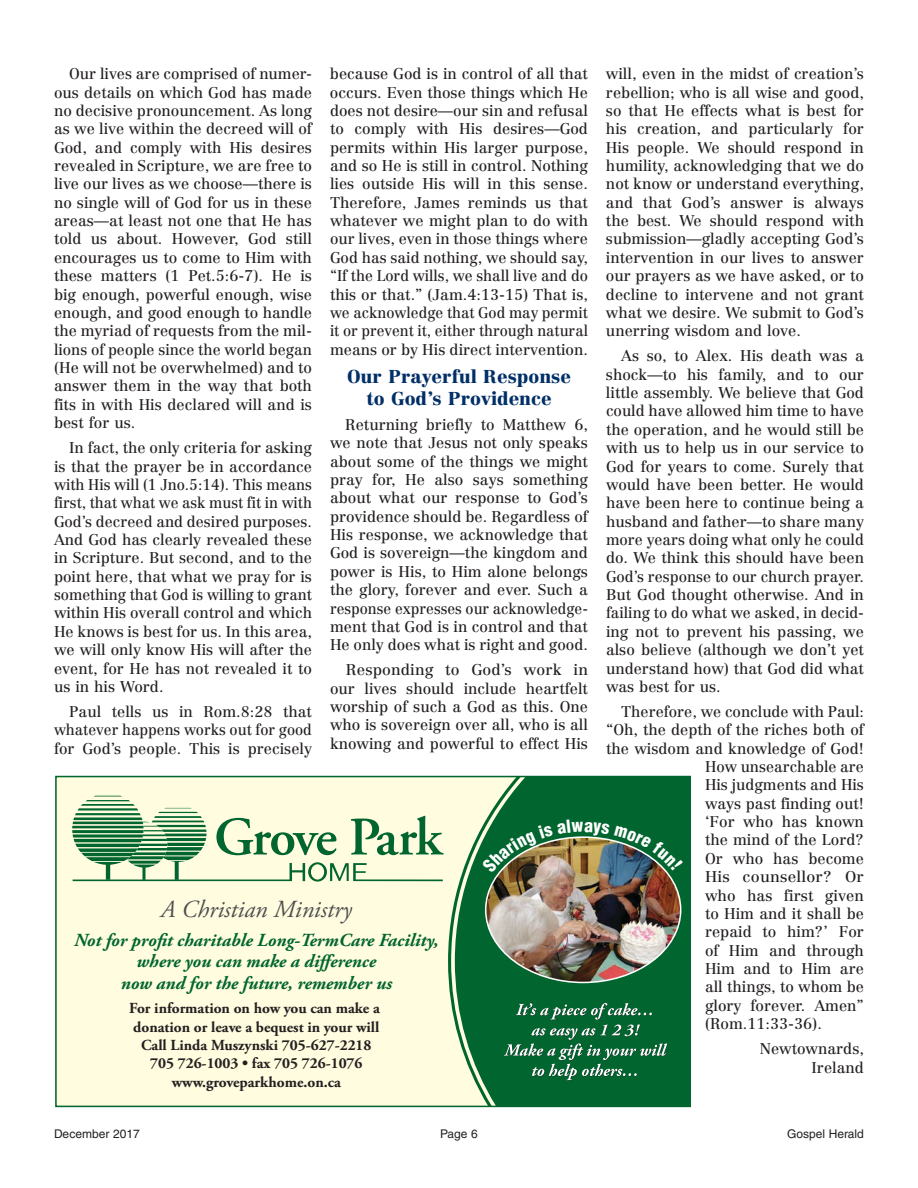
<style>
.page{position:relative;width:918px;height:1188px;background:#fff}
.page>*{position:absolute;margin:0;border:0;box-sizing:border-box;transform-origin:0 0}
.t1{font:italic 24.45px "Adobe Garamond Pro";color:#4d4d4f}
.t2{font:italic 700 18.45px/21.5px "Adobe Garamond Pro";color:#00652e;text-align:center}
.t3{font:900 18.3px/21.3px "Centennial";color:#002f67;text-align:center}
.t4{font:15.3px/18.3px "Centennial";color:#231f20;text-align:justify}
.t5{font:700 15.3px/18.5px "Adobe Garamond Pro";color:#231f20;text-align:center}
.t6{font:15.3px "Centennial";color:#231f20;scale:1.05 1}
.t7{font:12px "Helvetica";color:#231f20}
</style>
<div class="page">
<div style="left:56px;top:777px;width:634px;height:329px;background:#fffcdf"></div>
<div style="left:683px;top:777px;width:7px;height:329px;background:#00652e"></div>
<svg style="left:72px;top:777px;width:611px;height:329px"></svg>
<p class="t4" style="left:54px;top:65px;width:260px;text-indent:15px">Our lives are comprised of numer&shy;ous details on which God has made no decisive pronouncement. As long as we live within the decreed will of God, and comply with His desires revealed in Scripture, we are free to live our lives as we choose—there is no single will of God for us in these areas—at least not one that He has told us about. However, God still encourages us to come to Him with these matters (1 Pet.5:6-7). He is big enough, powerful enough, wise enough, and good enough to handle the myriad of requests from the mil&shy;lions of people since the world began (He will not be overwhelmed) and to answer them in the way that both fits in with His declared will and is best for us.</p>
<p class="t4" style="left:54px;top:439px;width:260px;text-indent:15px">In fact, the only criteria for asking is that the prayer be in accordance with His will (1 Jno.5:14). This means first, that what we ask must fit in with God’s decreed and desired purposes.<br>And God has clearly revealed these in Scripture. But second, and to the point here, that what we pray for is something that God is willing to grant within His overall control and which He knows is best for us. In this area, we will only know His will after the event, for He has not revealed it to us in his Word.</p>
<p class="t4" style="left:54px;top:702px;width:260px;text-indent:15px">Paul tells us in Rom.8:28 that whatever happens works out for good for God’s people. This is precisely</p>
<p class="t4" style="left:330px;top:65px;width:260px">because God is in control of all that occurs. Even those things which He does not desire—our sin and refusal to comply with His desires—God permits within His larger purpose, and so He is still in control. Nothing lies outside His will in this sense.<br>Therefore, James reminds us that whatever we might plan to do with our lives, even in those things where God has said nothing, we should say, “If the Lord wills, we shall live and do this or that.” (Jam.4:13-15) That is, we acknowledge that God may permit it or prevent it, either through natural means or by His direct intervention.</p>
<p class="t3" style="left:347px;top:366px;width:225px">Our Prayerful Response to God’s Providence</p>
<p class="t4" style="left:330px;top:415px;width:260px;text-indent:15px">Returning briefly to Matthew 6, we note that Jesus not only speaks about some of the things we might pray for, He also says something about what our response to God’s providence should be. Regardless of His response, we acknowledge that God is sovereign—the kingdom and power is His, to Him alone belongs the glory, forever and ever. Such a response expresses our acknowledge&shy;ment that God is in control and that He only does what is right and good.</p>
<p class="t4" style="left:330px;top:661px;width:260px;text-indent:16px">Responding to God’s work in our lives should include heartfelt worship of such a God as this. One who is sovereign over all, who is all knowing and powerful to effect His</p>
<h1 class="t1" style="left:161px;top:894px;width:193px">A Christian Ministry</h1>
<p class="t2" style="left:74px;top:930px;width:366px">Not for profit charitable Long-TermCare Facility, where you can make a difference<br>now and for the future, remember us</p>
<p class="t5" style="left:129px;top:999px;width:252px">For information on how you can make a donation or leave a bequest in your will Call Linda Muszynski 705-627-2218<br>705 726-1003 • fax 705 726-1076 www.groveparkhome.on.ca</p>
<p class="t4" style="left:606px;top:65px;width:260px">will, even in the midst of creation’s rebellion; who is all wise and good, so that He effects what is best for his creation, and particularly for His people. We should respond in humility, acknowledging that we do not know or understand everything, and that God’s answer is always the best. We should respond with submission—gladly accepting God’s intervention in our lives to answer our prayers as we have asked, or to decline to intervene and not grant what we desire. We submit to God’s unerring wisdom and love.</p>
<p class="t4" style="left:606px;top:347px;width:260px;text-indent:15px">As so, to Alex. His death was a shock—to his family, and to our little assembly. We believe that God could have allowed him time to have the operation, and he would still be with us to help us in our service to God for years to come. Surely that would have been better. He would have been here to continue being a husband and father—to share many more years doing what only he could do. We think this should have been God’s response to our church prayer.<br>But God thought otherwise. And in failing to do what we asked, in decid&shy;ing not to prevent his passing, we also believe (although we don’t yet understand how) that God did what was best for us.</p>
<p class="t4" style="left:621px;top:702px;width:244px">Therefore, we conclude with Paul:</p>
<p class="t4" style="left:606px;top:721px;width:259px">“Oh, the depth of the riches both of</p>
<p class="t4" style="left:606px;top:739px;width:260px">the wisdom and knowledge of God!</p>
<p class="t4" style="left:705px;top:757px;width:160px">How unsearchable are</p>
<p class="t4" style="left:705px;top:776px;width:161px">His judgments and His</p>
<p class="t4" style="left:705px;top:794px;width:161px">ways past finding out!</p>
<p class="t4" style="left:705px;top:813px;width:160px">‘For who has known</p>
<p class="t4" style="left:705px;top:831px;width:161px">the mind of the Lord?</p>
<p class="t4" style="left:705px;top:849px;width:160px">Or who has become</p>
<p class="t6" style="left:705px;top:868px;width:153px">His counsellor? Or</p>
<p class="t4" style="left:705px;top:886px;width:160px">who has first given</p>
<p class="t4" style="left:705px;top:904px;width:160px">to Him and it shall be</p>
<p class="t4" style="left:705px;top:923px;width:160px">repaid to him?’ For</p>
<p class="t4" style="left:705px;top:941px;width:161px">of Him and through</p>
<p class="t4" style="left:705px;top:959px;width:160px">Him and to Him are</p>
<p class="t4" style="left:705px;top:978px;width:161px">all things, to whom be</p>
<p class="t4" style="left:705px;top:996px;width:161px">glory forever. Amen”</p>
<p class="t4" style="left:705px;top:1014px;width:118px">(Rom.11:33-36).</p>
<p class="t4" style="left:760px;top:1040px;width:106px;text-align:right">Newtownards,<br>Ireland</p>
<p class="t7" style="left:54px;top:1127px;width:87px">December 2017</p>
<p class="t7" style="left:440px;top:1127px;width:39px">Page 6</p>
<p class="t7" style="left:787px;top:1127px;width:78px">Gospel Herald</p>
</div>
